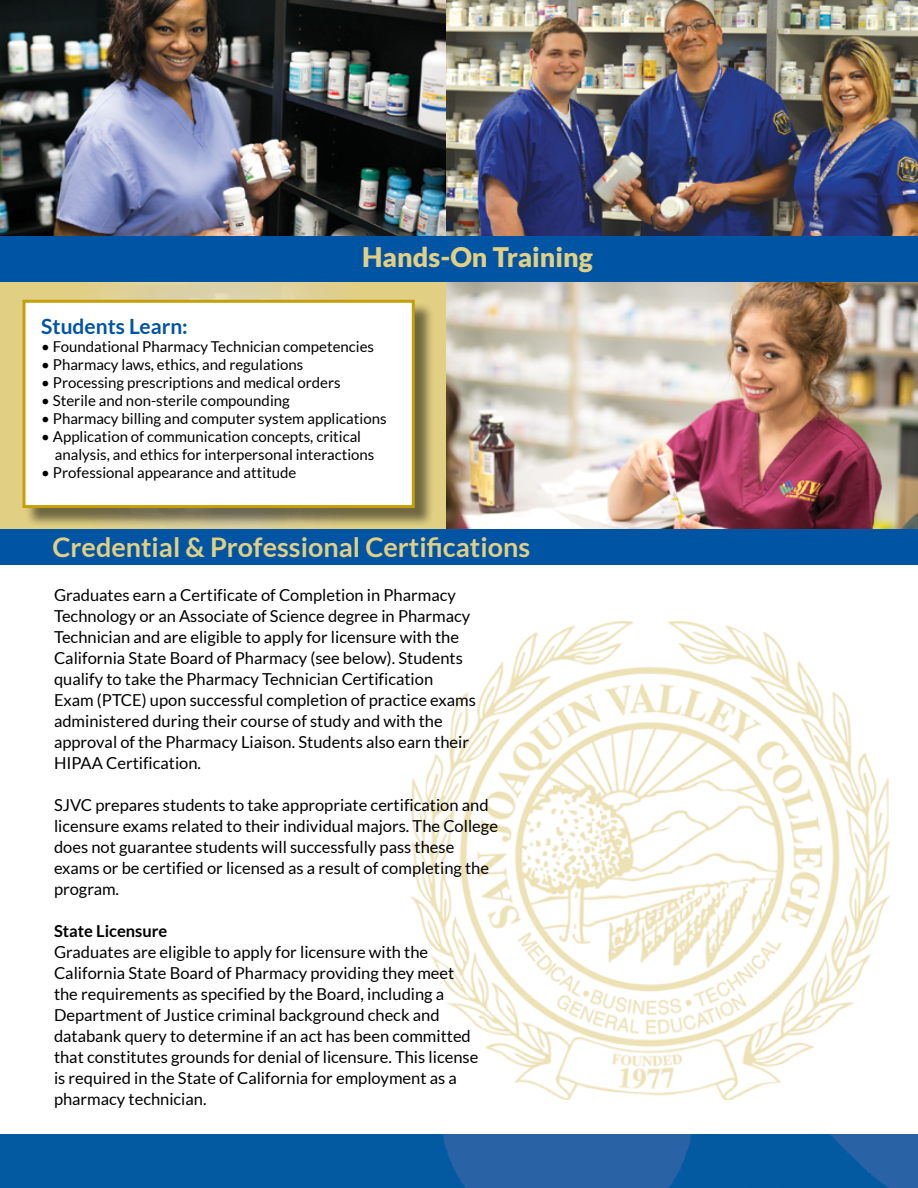
<style>
.page{position:relative;width:918px;height:1188px;background:#fff}
.page>*{position:absolute;margin:0;border:0;box-sizing:border-box;transform-origin:0 0}
.t1{font:700 27px "Lato";color:#e1cf83}
.t2{font:900 27px "Lato";color:#e1cf83}
.t3{font:700 21px "Lato";color:#0054a4}
.t4{font:16.5px/21px "Lato";color:#000}
.t5{font:700 16.5px "Lato";color:#000}
.t6{font:15px/18px "Lato";color:#000}
</style>
<div class="page">
<img style="left:446px;top:0;width:472px;height:237px">
<svg style="left:0;top:282px;width:447px;height:247px;background:#dece89"></svg>
<div style="left:0;top:529px;width:918px;height:36px;background:#0054a4"></div>
<img style="left:0;top:1134px;width:918px;height:54px">
<img style="left:410px;top:621px;width:481px;height:478px">
<img style="left:0;top:0;width:446px;height:237px">
<img style="left:447px;top:282px;width:471px;height:247px">
<div style="left:25px;top:302px;width:409px;height:225px;background:#000;opacity:.5"></div>
<div style="left:22px;top:300px;width:393px;height:208px;background:#fff;border:3px solid #c4a006"></div>
<div style="left:0;top:237px;width:918px;height:45px;background:#0054a4"></div>
<p class="t2" style="left:362px;top:241px;width:232px">Hands-On Training</p>
<p class="t3" style="left:41px;top:315px;width:148px">Students Learn:</p>
<p class="t6" style="left:41px;top:338px;width:334px">• Foundational Pharmacy Technician competencies</p>
<p class="t6" style="left:41px;top:356px;width:264px">• Pharmacy laws, ethics, and regulations</p>
<p class="t6" style="left:41px;top:374px;width:301px">• Processing prescriptions and medical orders</p>
<p class="t6" style="left:41px;top:392px;width:250px">• Sterile and non-sterile compounding</p>
<p class="t6" style="left:41px;top:410px;width:347px">• Pharmacy billing and computer system applications</p>
<p class="t6" style="left:55px;top:428px;width:321px;text-indent:-14px">• Application of communication concepts, critical analysis, and ethics for interpersonal interactions</p>
<p class="t6" style="left:41px;top:464px;width:257px">• Professional appearance and attitude</p>
<p class="t1" style="left:52px;top:532px;width:479px">Credential &amp; Professional Certifications</p>
<p class="t4" style="left:54px;top:584px;width:423px">Graduates earn a Certificate of Completion in Pharmacy Technology or an Associate of Science degree in Pharmacy Technician and are eligible to apply for licensure with the California State Board of Pharmacy (see below). Students qualify to take the Pharmacy Technician Certification Exam (PTCE) upon successful completion of practice exams administered during their course of study and with the approval of the Pharmacy Liaison. Students also earn their HIPAA Certification.</p>
<p class="t4" style="left:54px;top:794px;width:445px">SJVC prepares students to take appropriate certification and licensure exams related to their individual majors. The College does not guarantee students will successfully pass these exams or be certified or licensed as a result of completing the program.</p>
<p class="t5" style="left:54px;top:921px;width:115px">State Licensure</p>
<p class="t4" style="left:54px;top:941px;width:426px">Graduates are eligible to apply for licensure with the California State Board of Pharmacy providing they meet the requirements as specified by the Board, including a Department of Justice criminal background check and databank query to determine if an act has been committed that constitutes grounds for denial of licensure. This license is required in the State of California for employment as a pharmacy technician.</p>
</div>
